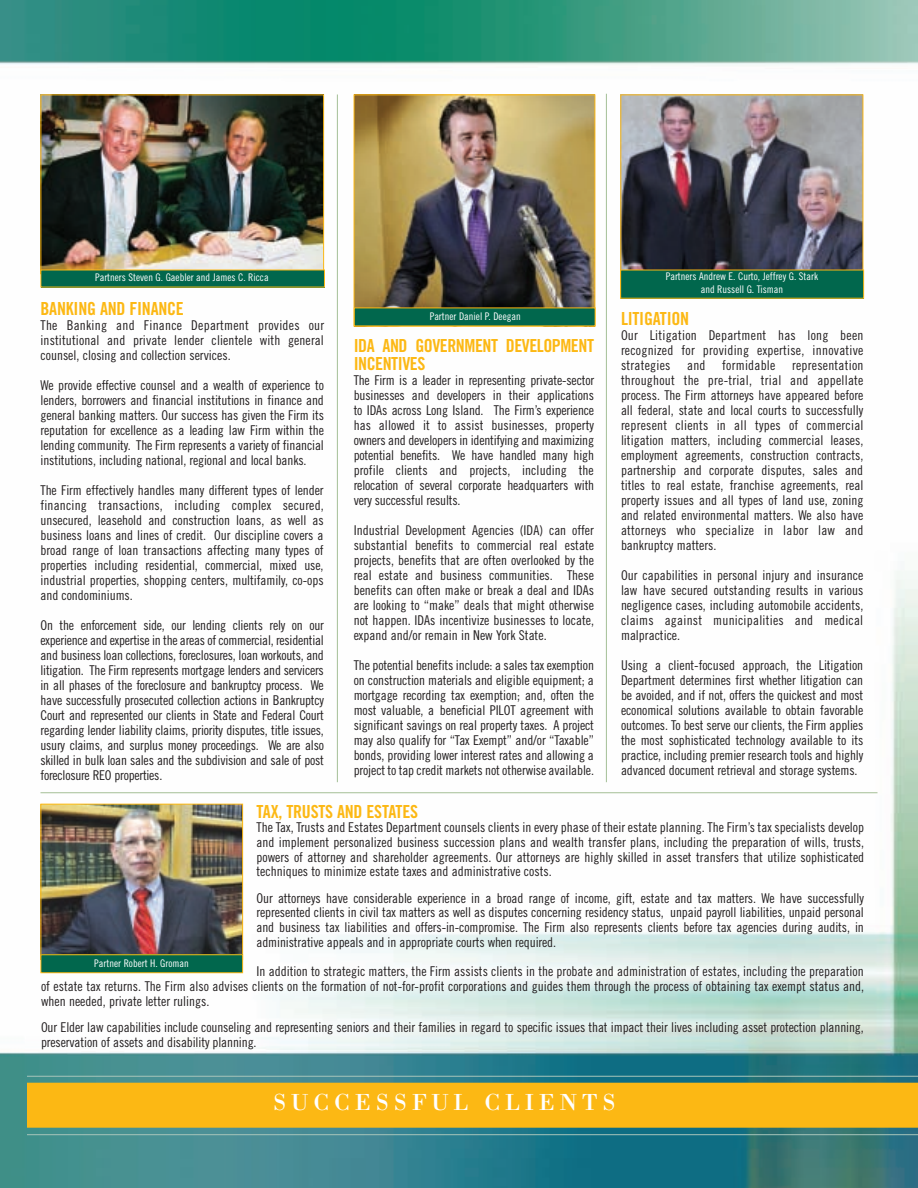
<style>
.page{position:relative;width:918px;height:1188px;background:#fff}
.page>*{position:absolute;margin:0;border:0;box-sizing:border-box;transform-origin:0 0}
.t1{font:24px "Bodoni";letter-spacing:.2em;color:#fff}
.t2{font:18px/18px "Trade Gothic Bold Cond Twenty";letter-spacing:-.025em;color:#fcb814}
.t3{font:13.5px/15px "Trade Gothic Cond Eighteen";letter-spacing:-.01em;color:#231f20;text-align:justify}
.t4{font:10.5px/12.6px "Trade Gothic Cond Eighteen";color:#fff;text-align:center}
</style>
<div class="page">
<img style="left:0;top:234px;width:918px;height:954px">
<img style="left:0;top:0;width:918px;height:234px">
<div style="left:27px;top:1083px;width:891px;height:45px;background:#fcb814"></div>
<img style="left:42px;top:96px;width:280px;height:174px">
<div style="left:40px;top:94px;width:284px;height:180px;border:1px solid #fcb814"></div>
<div style="left:41px;top:270px;width:283px;height:17px;background:#01674d"></div>
<img style="left:622px;top:96px;width:239px;height:174px">
<div style="left:620px;top:94px;width:243px;height:205px;border:1px solid #fcb814"></div>
<div style="left:621px;top:270px;width:243px;height:28px;background:#01674d"></div>
<hr style="left:40px;top:792px;width:838px;height:1px;background:#a4bf96">
<hr style="left:337px;top:94px;width:1px;height:688px;background:#a4bf96">
<hr style="left:606px;top:94px;width:1px;height:688px;background:#a4bf96">
<img style="left:356px;top:96px;width:237px;height:212px">
<div style="left:354px;top:94px;width:241px;height:232px;border:1px solid #fcb814"></div>
<div style="left:354px;top:308px;width:241px;height:18px;background:#01674d"></div>
<img style="left:42px;top:806px;width:199px;height:148px">
<div style="left:40px;top:804px;width:203px;height:156px;border:1px solid #fcb814"></div>
<div style="left:41px;top:955px;width:202px;height:18px;background:#01674d"></div>
<hr style="left:27px;top:1076px;width:891px;height:1px;background:#a8c5ba">
<hr style="left:27px;top:1134px;width:891px;height:1px;background:#a8c5ba">
<p class="t4" style="left:95px;top:272px;width:175px">Partners Steven G. Gaebler and James C. Ricca</p>
<h2 class="t2" style="left:41px;top:301px;width:145px">BANKING AND FINANCE</h2>
<p class="t3" style="left:41px;top:319px;width:285px">The Banking and Finance Department provides our institutional and private lender clientele with general counsel, closing and collection services.</p>
<p class="t3" style="left:41px;top:379px;width:285px">We provide effective counsel and a wealth of experience to lenders, borrowers and financial institutions in finance and general banking matters. Our success has given the Firm its reputation for excellence as a leading law Firm within the lending community. The Firm represents a variety of financial institutions, including national, regional and local banks.</p>
<p class="t3" style="left:41px;top:484px;width:285px">The Firm effectively handles many different types of lender financing transactions, including complex secured, unsecured, leasehold and construction loans, as well as business loans and lines of credit. Our discipline covers a broad range of loan transactions affecting many types of properties including residential, commercial, mixed use, industrial properties, shopping centers, multifamily, co-ops and condominiums.</p>
<p class="t3" style="left:41px;top:619px;width:285px">On the enforcement side, our lending clients rely on our experience and expertise in the areas of commercial, residential and business loan collections, foreclosures, loan workouts, and litigation. The Firm represents mortgage lenders and servicers in all phases of the foreclosure and bankruptcy process. We have successfully prosecuted collection actions in Bankruptcy Court and represented our clients in State and Federal Court regarding lender liability claims, priority disputes, title issues, usury claims, and surplus money proceedings. We are also skilled in bulk loan sales and the subdivision and sale of post foreclosure REO properties.</p>
<p class="t4" style="left:430px;top:311px;width:93px">Partner Daniel P. Deegan</p>
<h2 class="t2" style="left:354px;top:338px;width:242px">IDA AND GOVERNMENT DEVELOPMENT<br>INCENTIVES</h2>
<p class="t3" style="left:354px;top:374px;width:242px">The Firm is a leader in representing private-sector businesses and developers in their applications to IDAs across Long Island. The Firm’s experience has allowed it to assist businesses, property owners and developers in identifying and maximizing potential benefits. We have handled many high profile clients and projects, including the relocation of several corporate headquarters with very successful results.</p>
<p class="t3" style="left:354px;top:524px;width:242px">Industrial Development Agencies (IDA) can offer substantial benefits to commercial real estate projects, benefits that are often overlooked by the real estate and business communities. These benefits can often make or break a deal and IDAs are looking to “make” deals that might otherwise not happen. IDAs incentivize businesses to locate, expand and/or remain in New York State.</p>
<p class="t3" style="left:354px;top:659px;width:242px">The potential benefits include: a sales tax exemption on construction materials and eligible equipment; a mortgage recording tax exemption; and, often the most valuable, a beneficial PILOT agreement with significant savings on real property taxes. A project may also qualify for “Tax Exempt” and/or “Taxable” bonds, providing lower interest rates and allowing a project to tap credit markets not otherwise available.</p>
<p class="t4" style="left:666px;top:271px;width:154px">Partners Andrew E. Curto, Jeffrey G. Stark and Russell G. Tisman</p>
<h2 class="t2" style="left:621px;top:311px;width:70px">LITIGATION</h2>
<p class="t3" style="left:621px;top:329px;width:244px">Our Litigation Department has long been recognized for providing expertise, innovative strategies and formidable representation throughout the pre-trial, trial and appellate process. The Firm attorneys have appeared before all federal, state and local courts to successfully represent clients in all types of commercial litigation matters, including commercial leases, employment agreements, construction contracts, partnership and corporate disputes, sales and titles to real estate, franchise agreements, real property issues and all types of land use, zoning and related environmental matters. We also have attorneys who specialize in labor law and bankruptcy matters.</p>
<p class="t3" style="left:621px;top:569px;width:244px">Our capabilities in personal injury and insurance law have secured outstanding results in various negligence cases, including automobile accidents, claims against municipalities and medical malpractice.</p>
<p class="t3" style="left:621px;top:659px;width:244px">Using a client-focused approach, the Litigation Department determines first whether litigation can be avoided, and if not, offers the quickest and most economical solutions available to obtain favorable outcomes. To best serve our clients, the Firm applies the most sophisticated technology available to its practice, including premier research tools and highly advanced document retrieval and storage systems.</p>
<h2 class="t2" style="left:256px;top:804px;width:163px">TAX, TRUSTS AND ESTATES</h2>
<p class="t3" style="left:256px;top:821px;width:609px">The Tax, Trusts and Estates Department counsels clients in every phase of their estate planning. The Firm’s tax specialists develop and implement personalized business succession plans and wealth transfer plans, including the preparation of wills, trusts, powers of attorney and shareholder agreements. Our attorneys are highly skilled in asset transfers that utilize sophisticated techniques to minimize estate taxes and administrative costs.</p>
<p class="t3" style="left:256px;top:892px;width:609px">Our attorneys have considerable experience in a broad range of income, gift, estate and tax matters. We have successfully represented clients in civil tax matters as well as disputes concerning residency status, unpaid payroll liabilities, unpaid personal and business tax liabilities and offers-in-compromise. The Firm also represents clients before tax agencies during audits, in administrative appeals and in appropriate courts when required.</p>
<p class="t3" style="left:41px;top:965px;width:825px;text-indent:215px">In addition to strategic matters, the Firm assists clients in the probate and administration of estates, including the preparation of estate tax returns. The Firm also advises clients on the formation of not-for-profit corporations and guides them through the process of obtaining tax exempt status and, when needed, private letter rulings.</p>
<p class="t3" style="left:41px;top:1021px;width:824px">Our Elder law capabilities include counseling and representing seniors and their families in regard to specific issues that impact their lives including asset protection planning, preservation of assets and disability planning.</p>
<p class="t4" style="left:94px;top:957px;width:96px">Partner Robert H. Groman</p>
<h1 class="t1" style="left:273px;top:1088px;width:344px">SUCCESSFUL CLIENTS</h1>
</div>
